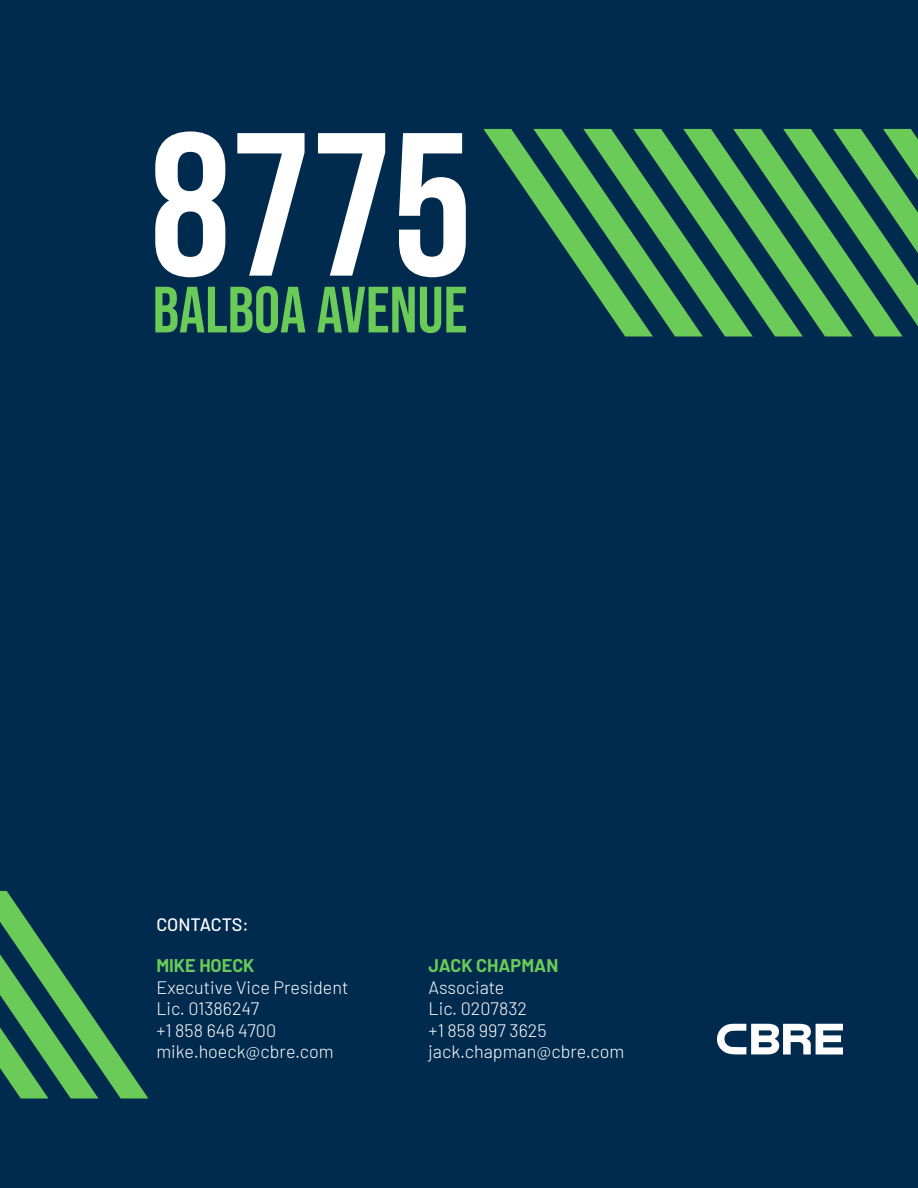
<style>
.page{position:relative;width:918px;height:1188px;background:#002a4e}
.page>*{position:absolute;margin:0;border:0;box-sizing:border-box;transform-origin:0 0}
.t1{font:700 203.55px "Bebas Neue";color:#fff}
.t2{font:65.25px "Bebas Neue";color:#6acb59}
.Body_Copy{font:300 18px "Barlow";color:#fff}
.Body_Copy-2{font:700 18px "Barlow";color:#6acb59}
.Body_Copy-3{font:500 18px "Barlow";letter-spacing:-.005em;color:#fff}
</style>
<div class="page">
<svg style="left:717px;top:1024px;width:126px;height:31px"></svg>
<svg style="left:483px;top:129px;width:435px;height:208px"></svg>
<svg style="left:0;top:891px;width:148px;height:208px"></svg>
<p class="t1" style="left:150px;top:94px;width:324px">8775</p>
<p class="t2" style="left:153px;top:273px;width:316px">BALBOA AVENUE</p>
<p class="Body_Copy-3" style="left:156px;top:912px;width:94px">CONTACTS:</p>
<p class="Body_Copy-2" style="left:156px;top:952px;width:100px">MIKE HOECK</p>
<p class="Body_Copy" style="left:156px;top:974px;width:194px">Executive Vice President</p>
<p class="Body_Copy" style="left:156px;top:996px;width:104px">Lic. 01386247</p>
<p class="Body_Copy" style="left:156px;top:1017px;width:121px">+1 858 646 4700</p>
<p class="Body_Copy" style="left:156px;top:1039px;width:179px">mike.hoeck@cbre.com</p>
<p class="Body_Copy-2" style="left:429px;top:952px;width:131px">JACK CHAPMAN</p>
<p class="Body_Copy" style="left:429px;top:974px;width:77px">Associate</p>
<p class="Body_Copy" style="left:429px;top:996px;width:100px">Lic. 0207832</p>
<p class="Body_Copy" style="left:429px;top:1017px;width:120px">+1 858 997 3625</p>
<p class="Body_Copy" style="left:429px;top:1039px;width:197px">jack.chapman@cbre.com</p>
</div>
